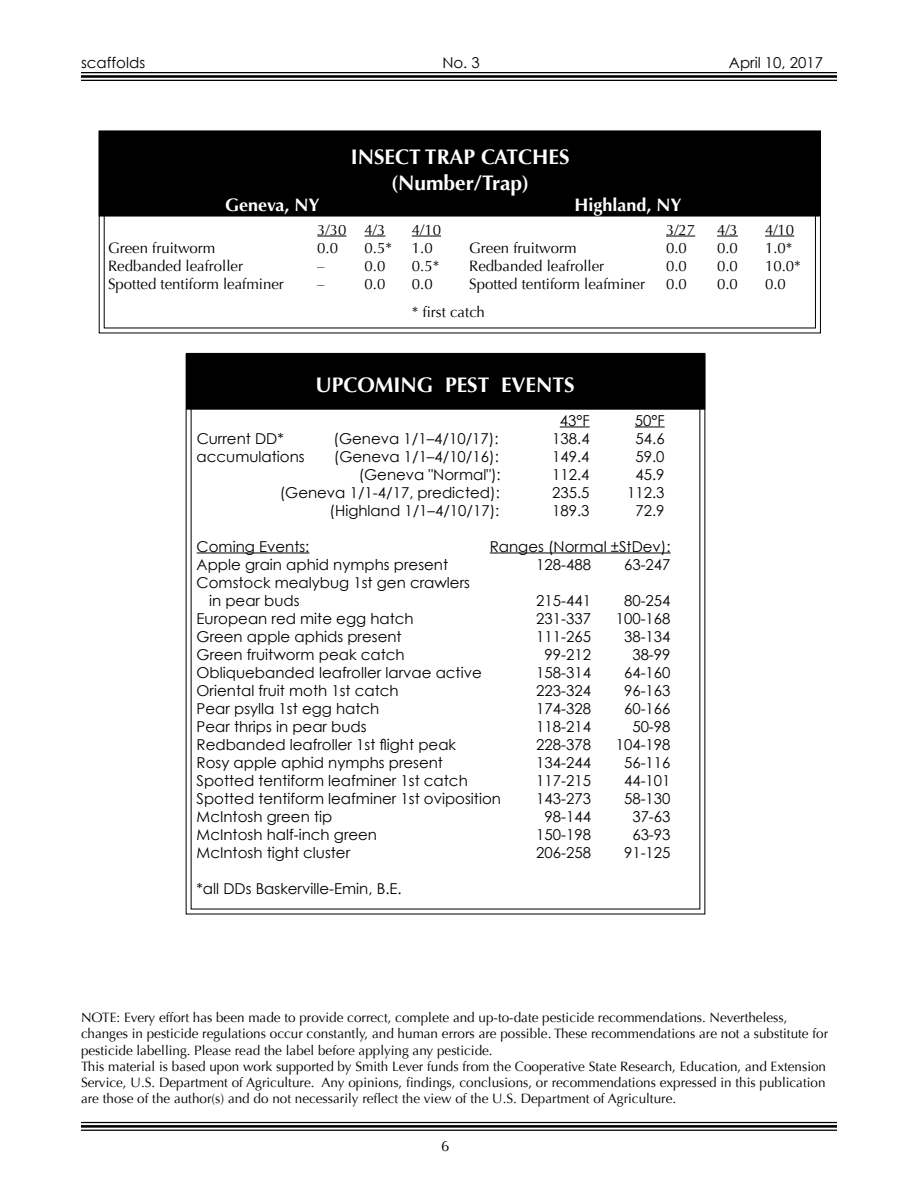
<style>
.page{position:relative;width:918px;height:1188px;background:#fff}
.page>*{position:absolute;margin:0;border:0;box-sizing:border-box;transform-origin:0 0}
.t1{font:700 21px/25.2px "Optima";color:#fff;text-align:center}
.t2{font:700 18px "Optima";color:#fff}
.t3{font:15px/18px "Century Gothic";color:#000}
.t4{font:15px "Optima";color:#000}
.t5{font:13.5px/16.2px "Optima";color:#000}
</style>
<div class="page">
<hr style="left:81px;top:72px;width:756px;height:1px;background:#000">
<hr style="left:81px;top:75px;width:756px;height:3px;background:#000">
<hr style="left:81px;top:80px;width:756px;height:1px;background:#000">
<hr style="left:81px;top:1122px;width:756px;height:1px;background:#000">
<hr style="left:81px;top:1125px;width:756px;height:3px;background:#000">
<hr style="left:81px;top:1130px;width:756px;height:1px;background:#000">
<svg style="left:185px;top:353px;width:521px;height:562px"></svg>
<div style="left:188px;top:354px;width:516px;height:54px;background:#000"></div>
<div style="left:186px;top:353px;width:519px;height:57px;border:3px solid #000"></div>
<hr style="left:560px;top:427px;width:30px;height:1px;background:#000">
<hr style="left:635px;top:427px;width:30px;height:1px;background:#000">
<hr style="left:197px;top:553px;width:112px;height:1px;background:#000">
<hr style="left:490px;top:553px;width:181px;height:1px;background:#000">
<svg style="left:98px;top:131px;width:723px;height:203px"></svg>
<div style="left:100px;top:132px;width:719px;height:83px;background:#000"></div>
<div style="left:99px;top:130px;width:722px;height:87px;border:3px solid #000"></div>
<hr style="left:317px;top:236px;width:30px;height:1px;background:#000">
<svg style="left:365px;top:236px;width:20px;height:1px"></svg>
<svg style="left:412px;top:236px;width:29px;height:1px"></svg>
<svg style="left:666px;top:236px;width:29px;height:1px"></svg>
<svg style="left:717px;top:236px;width:21px;height:1px"></svg>
<svg style="left:765px;top:236px;width:29px;height:1px"></svg>
<p class="t3" style="left:81px;top:53px;width:66px">scaffolds</p>
<p class="t3" style="left:442px;top:53px;width:39px">No. 3</p>
<p class="t3" style="left:729px;top:53px;width:96px">April 10, 2017</p>
<h1 class="t1" style="left:351px;top:145px;width:220px">INSECT TRAP CATCHES (Number/Trap)</h1>
<p class="t2" style="left:225px;top:195px;width:96px">Geneva, NY</p>
<p class="t2" style="left:574px;top:195px;width:109px">Highland, NY</p>
<p class="t4" style="left:317px;top:221px;width:70px">3/30 4/3</p>
<p class="t4" style="left:412px;top:221px;width:31px">4/10</p>
<p class="t4" style="left:666px;top:221px;width:31px">3/27</p>
<p class="t4" style="left:717px;top:221px;width:22px">4/3</p>
<p class="t4" style="left:765px;top:221px;width:31px">4/10</p>
<p class="t4" style="left:108px;top:239px;width:109px">Green fruitworm</p>
<p class="t4" style="left:317px;top:239px;width:22px">0.0</p>
<p class="t4" style="left:365px;top:239px;width:29px">0.5*</p>
<p class="t4" style="left:412px;top:239px;width:22px">1.0</p>
<p class="t4" style="left:469px;top:239px;width:109px">Green fruitworm</p>
<p class="t4" style="left:666px;top:239px;width:22px">0.0</p>
<p class="t4" style="left:717px;top:239px;width:22px">0.0</p>
<p class="t4" style="left:765px;top:239px;width:29px">1.0*</p>
<p class="t4" style="left:108px;top:257px;width:137px">Redbanded leafroller</p>
<p class="t4" style="left:317px;top:257px;width:9px">–</p>
<p class="t4" style="left:365px;top:257px;width:22px">0.0</p>
<p class="t4" style="left:412px;top:257px;width:29px">0.5*</p>
<p class="t4" style="left:469px;top:257px;width:137px">Redbanded leafroller</p>
<p class="t4" style="left:666px;top:257px;width:22px">0.0</p>
<p class="t4" style="left:717px;top:257px;width:22px">0.0</p>
<p class="t4" style="left:765px;top:257px;width:37px">10.0*</p>
<p class="t4" style="left:108px;top:275px;width:177px">Spotted tentiform leafminer</p>
<p class="t4" style="left:317px;top:275px;width:9px">–</p>
<p class="t4" style="left:365px;top:275px;width:22px">0.0</p>
<p class="t4" style="left:412px;top:275px;width:22px">0.0</p>
<p class="t4" style="left:469px;top:275px;width:177px">Spotted tentiform leafminer</p>
<p class="t4" style="left:666px;top:275px;width:22px">0.0</p>
<p class="t4" style="left:717px;top:275px;width:22px">0.0</p>
<p class="t4" style="left:765px;top:275px;width:22px">0.0</p>
<p class="t4" style="left:412px;top:304px;width:75px">* first catch</p>
<h1 class="t1" style="left:315px;top:373px;width:261px">UPCOMING PEST EVENTS</h1>
<p class="t3" style="left:560px;top:411px;width:31px">43°F</p>
<p class="t3" style="left:635px;top:411px;width:31px">50°F</p>
<p class="t3" style="left:197px;top:429px;width:89px">Current DD*</p>
<p class="t3" style="left:334px;top:429px;width:167px">(Geneva 1/1–4/10/17):</p>
<p class="t3" style="left:552px;top:429px;width:39px">138.4</p>
<p class="t3" style="left:636px;top:429px;width:31px">54.6</p>
<p class="t3" style="left:197px;top:447px;width:110px">accumulations</p>
<p class="t3" style="left:334px;top:447px;width:167px">(Geneva 1/1–4/10/16):</p>
<p class="t3" style="left:552px;top:447px;width:39px">149.4</p>
<p class="t3" style="left:636px;top:447px;width:31px">59.0</p>
<p class="t3" style="left:359px;top:465px;width:144px">(Geneva "Normal"):</p>
<p class="t3" style="left:552px;top:465px;width:39px">112.4</p>
<p class="t3" style="left:636px;top:465px;width:31px">45.9</p>
<p class="t3" style="left:280px;top:483px;width:222px">(Geneva 1/1-4/17, predicted):</p>
<p class="t3" style="left:552px;top:483px;width:39px">235.5</p>
<p class="t3" style="left:627px;top:483px;width:39px">112.3</p>
<p class="t3" style="left:330px;top:501px;width:171px">(Highland 1/1–4/10/17):</p>
<p class="t3" style="left:552px;top:501px;width:39px">189.3</p>
<p class="t3" style="left:636px;top:501px;width:31px">72.9</p>
<p class="t3" style="left:197px;top:537px;width:114px">Coming Events:</p>
<p class="t3" style="left:490px;top:537px;width:182px">Ranges (Normal ±StDev):</p>
<p class="t3" style="left:197px;top:555px;width:253px">Apple grain aphid nymphs present</p>
<p class="t3" style="left:536px;top:555px;width:56px">128-488</p>
<p class="t3" style="left:624px;top:555px;width:48px">63-247</p>
<p class="t3" style="left:209px;top:573px;width:262px;text-indent:-12px">Comstock mealybug 1st gen crawlers in pear buds</p>
<p class="t3" style="left:536px;top:591px;width:56px">215-441</p>
<p class="t3" style="left:624px;top:591px;width:48px">80-254</p>
<p class="t3" style="left:197px;top:609px;width:219px">European red mite egg hatch</p>
<p class="t3" style="left:536px;top:609px;width:56px">231-337</p>
<p class="t3" style="left:616px;top:609px;width:56px">100-168</p>
<p class="t3" style="left:197px;top:627px;width:207px">Green apple aphids present</p>
<p class="t3" style="left:536px;top:627px;width:56px">111-265</p>
<p class="t3" style="left:624px;top:627px;width:48px">38-134</p>
<p class="t3" style="left:197px;top:645px;width:209px">Green fruitworm peak catch</p>
<p class="t3" style="left:545px;top:645px;width:48px">99-212</p>
<p class="t3" style="left:632px;top:645px;width:40px">38-99</p>
<p class="t3" style="left:197px;top:663px;width:287px">Obliquebanded leafroller larvae active</p>
<p class="t3" style="left:536px;top:663px;width:56px">158-314</p>
<p class="t3" style="left:624px;top:663px;width:48px">64-160</p>
<p class="t3" style="left:197px;top:681px;width:204px">Oriental fruit moth 1st catch</p>
<p class="t3" style="left:536px;top:681px;width:56px">223-324</p>
<p class="t3" style="left:624px;top:681px;width:48px">96-163</p>
<p class="t3" style="left:197px;top:699px;width:184px">Pear psylla 1st egg hatch</p>
<p class="t3" style="left:536px;top:699px;width:56px">174-328</p>
<p class="t3" style="left:624px;top:699px;width:48px">60-166</p>
<p class="t3" style="left:197px;top:717px;width:172px">Pear thrips in pear buds</p>
<p class="t3" style="left:536px;top:717px;width:56px">118-214</p>
<p class="t3" style="left:632px;top:717px;width:40px">50-98</p>
<p class="t3" style="left:197px;top:735px;width:261px">Redbanded leafroller 1st flight peak</p>
<p class="t3" style="left:536px;top:735px;width:56px">228-378</p>
<p class="t3" style="left:616px;top:735px;width:56px">104-198</p>
<p class="t3" style="left:197px;top:753px;width:248px">Rosy apple aphid nymphs present</p>
<p class="t3" style="left:536px;top:753px;width:56px">134-244</p>
<p class="t3" style="left:624px;top:753px;width:48px">56-116</p>
<p class="t3" style="left:197px;top:771px;width:273px">Spotted tentiform leafminer 1st catch</p>
<p class="t3" style="left:536px;top:771px;width:56px">117-215</p>
<p class="t3" style="left:624px;top:771px;width:48px">44-101</p>
<p class="t3" style="left:197px;top:789px;width:306px">Spotted tentiform leafminer 1st oviposition</p>
<p class="t3" style="left:536px;top:789px;width:56px">143-273</p>
<p class="t3" style="left:624px;top:789px;width:48px">58-130</p>
<p class="t3" style="left:197px;top:807px;width:137px">McIntosh green tip</p>
<p class="t3" style="left:545px;top:807px;width:48px">98-144</p>
<p class="t3" style="left:632px;top:807px;width:40px">37-63</p>
<p class="t3" style="left:197px;top:825px;width:182px">McIntosh half-inch green</p>
<p class="t3" style="left:536px;top:825px;width:56px">150-198</p>
<p class="t3" style="left:632px;top:825px;width:40px">63-93</p>
<p class="t3" style="left:197px;top:843px;width:155px">McIntosh tight cluster</p>
<p class="t3" style="left:536px;top:843px;width:56px">206-258</p>
<p class="t3" style="left:624px;top:843px;width:48px">91-125</p>
<p class="t3" style="left:197px;top:879px;width:207px">*all DDs Baskerville-Emin, B.E.</p>
<p class="t5" style="left:81px;top:1010px;width:749px">NOTE: Every effort has been made to provide correct, complete and up-to-date pesticide recommendations. Nevertheless, changes in pesticide regulations occur constantly, and human errors are possible. These recommendations are not a substitute for pesticide labelling. Please read the label before applying any pesticide.<br>This material is based upon work supported by Smith Lever funds from the Cooperative State Research, Education, and Extension Service, U.S. Department of Agriculture. Any opinions, findings, conclusions, or recommendations expressed in this publication are those of the author(s) and do not necessarily reflect the view of the U.S. Department of Agriculture.</p>
<p class="t4" style="left:441px;top:1137px;width:10px">6</p>
</div>
